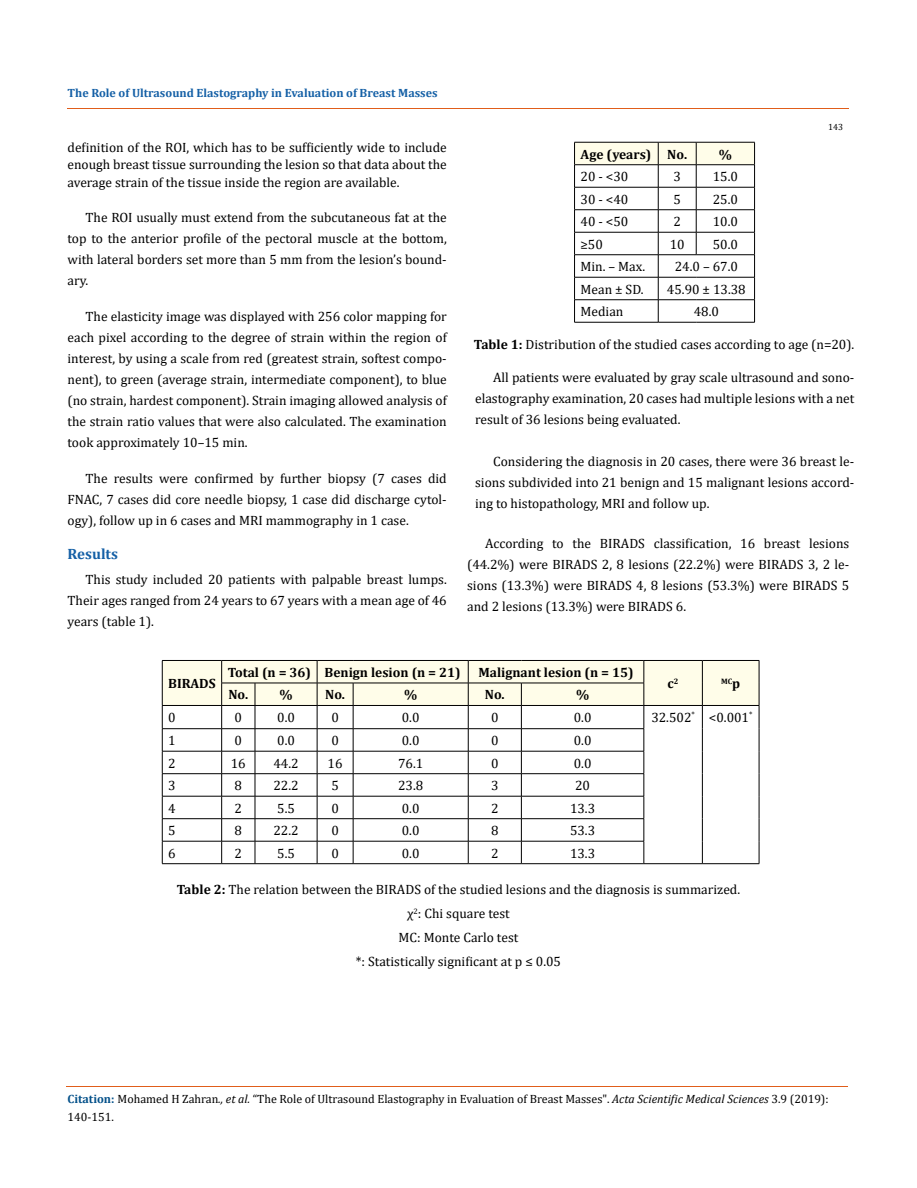
<style>
.page{position:relative;width:917px;height:1188px;background:#fff}
.page>*{position:absolute;margin:0;border:0;box-sizing:border-box;transform-origin:0 0}
.t1{font:700 15px "Cambria";color:#1560a6}
.t2{font:13.5px/21px "Cambria";color:#000;text-align:justify}
.t3{font:700 13.5px "Cambria";color:#000}
.t4{font:12px/18px "Cambria";color:#000}
.t5{font:700 12px "Cambria";color:#1560a6}
.t6{font:9px "Cambria";color:#000}
.t7{font:700 7.8px "Cambria";color:#000}
.s1{font-weight:700}
.s2{font-size:13.5px}
.s3{font-weight:700;color:#035089}
.s4{font-style:italic}
</style>
<div class="page">
<hr style="left:67px;top:109px;width:782px;height:1px;background:#e05d1a">
<svg style="left:574px;top:142px;width:181px;height:180px"></svg>
<hr style="left:574px;top:322px;width:84px;height:1px;background:#000">
<hr style="left:658px;top:322px;width:38px;height:1px;background:#000">
<hr style="left:696px;top:322px;width:58px;height:1px;background:#000">
<svg style="left:162px;top:660px;width:597px;height:204px"></svg>
<hr style="left:162px;top:863px;width:60px;height:1px;background:#000">
<hr style="left:222px;top:863px;width:33px;height:1px;background:#000">
<hr style="left:255px;top:863px;width:62px;height:1px;background:#000">
<hr style="left:317px;top:863px;width:36px;height:1px;background:#000">
<hr style="left:353px;top:863px;width:115px;height:1px;background:#000">
<hr style="left:468px;top:863px;width:53px;height:1px;background:#000">
<hr style="left:521px;top:863px;width:122px;height:1px;background:#000">
<hr style="left:644px;top:863px;width:58px;height:1px;background:#000">
<hr style="left:702px;top:863px;width:57px;height:1px;background:#000">
<hr style="left:66px;top:1086px;width:782px;height:1px;background:#e05d1a">
<p class="t5" style="left:67px;top:84px;width:371px">The Role of Ultrasound Elastography in Evaluation of Breast Masses</p>
<p class="t2" style="left:67px;top:138px;width:381px;line-height:18px">definition of the ROI, which has to be sufficiently wide to include enough breast tissue surrounding the lesion so that data about the average strain of the tissue inside the region are available.</p>
<p class="t2" style="left:68px;top:207px;width:381px;text-indent:18px">The ROI usually must extend from the subcutaneous fat at the top to the anterior profile of the pectoral muscle at the bottom, with lateral borders set more than 5 mm from the lesion’s bound&shy;ary.</p>
<p class="t2" style="left:68px;top:306px;width:381px;text-indent:18px">The elasticity image was displayed with 256 color mapping for each pixel according to the degree of strain within the region of interest, by using a scale from red (greatest strain, softest compo&shy;nent), to green (average strain, intermediate component), to blue (no strain, hardest component). Strain imaging allowed analysis of the strain ratio values that were also calculated. The examination took approximately 10–15 min.</p>
<p class="t2" style="left:68px;top:468px;width:381px;text-indent:18px">The results were confirmed by further biopsy (7 cases did FNAC, 7 cases did core needle biopsy, 1 case did discharge cytol&shy;ogy), follow up in 6 cases and MRI mammography in 1 case.</p>
<p class="t1" style="left:68px;top:543px;width:52px">Results</p>
<p class="t2" style="left:68px;top:569px;width:381px;text-indent:18px">This study included 20 patients with palpable breast lumps.<br>Their ages ranged from 24 years to 67 years with a mean age of 46 years (table 1).</p>
<p class="t6" style="left:828px;top:122px;width:16px">143</p>
<p class="t3" style="left:580px;top:145px;width:108px">Age (years) No.</p>
<p class="t3" style="left:718px;top:145px;width:15px">%</p>
<p class="t2" style="left:580px;top:166px;width:49px">20 - &lt;30</p>
<p class="t2" style="left:673px;top:166px;width:9px">3</p>
<p class="t2" style="left:712px;top:166px;width:27px">15.0</p>
<p class="t2" style="left:580px;top:189px;width:49px">30 - &lt;40</p>
<p class="t2" style="left:673px;top:189px;width:9px">5</p>
<p class="t2" style="left:712px;top:189px;width:27px">25.0</p>
<p class="t2" style="left:580px;top:211px;width:49px">40 - &lt;50</p>
<p class="t2" style="left:673px;top:211px;width:9px">2</p>
<p class="t2" style="left:712px;top:211px;width:27px">10.0</p>
<p class="t2" style="left:580px;top:234px;width:24px">≥50</p>
<p class="t2" style="left:669px;top:234px;width:16px">10</p>
<p class="t2" style="left:712px;top:234px;width:27px">50.0</p>
<p class="t2" style="left:580px;top:256px;width:66px">Min. – Max.</p>
<p class="t2" style="left:674px;top:256px;width:65px">24.0 – 67.0</p>
<p class="t2" style="left:580px;top:279px;width:65px">Mean ± SD.</p>
<p class="t2" style="left:667px;top:279px;width:80px">45.90 ± 13.38</p>
<p class="t2" style="left:580px;top:301px;width:44px">Median</p>
<p class="t2" style="left:693px;top:301px;width:27px">48.0</p>
<p class="t2" style="left:474px;top:334px;width:382px"><span class="s1">Table 1:</span> Distribution of the studied cases according to age (n=20).</p>
<p class="t2" style="left:475px;top:367px;width:381px;text-indent:18px">All patients were evaluated by gray scale ultrasound and sono&shy;elastography examination, 20 cases had multiple lesions with a net result of 36 lesions being evaluated.</p>
<p class="t2" style="left:475px;top:451px;width:381px;text-indent:18px">Considering the diagnosis in 20 cases, there were 36 breast le&shy;sions subdivided into 21 benign and 15 malignant lesions accord&shy;ing to histopathology, MRI and follow up.</p>
<p class="t2" style="left:467px;top:533px;width:384px;text-indent:18px">According to the BIRADS classification, 16 breast lesions (44.2%) were BIRADS 2, 8 lesions (22.2%) were BIRADS 3, 2 le&shy;sions (13.3%) were BIRADS 4, 8 lesions (53.3%) were BIRADS 5 and 2 lesions (13.3%) were BIRADS 6.</p>
<p class="t3" style="left:168px;top:674px;width:49px">BIRADS</p>
<p class="t3" style="left:228px;top:663px;width:234px">Total (n = 36) Benign lesion (n = 21)</p>
<p class="t3" style="left:478px;top:663px;width:157px">Malignant lesion (n = 15)</p>
<p class="t3" style="left:228px;top:685px;width:66px">No. %</p>
<p class="t3" style="left:325px;top:685px;width:21px">No.</p>
<p class="t3" style="left:404px;top:685px;width:15px">%</p>
<p class="t3" style="left:485px;top:685px;width:21px">No.</p>
<p class="t3" style="left:576px;top:685px;width:15px">%</p>
<p class="t3" style="left:667px;top:674px;width:12px">c<sup>2</sup></p>
<p class="t7" style="left:721px;top:676px;width:21px">MC<span class="s2">p</span></p>
<p class="t2" style="left:168px;top:707px;width:9px">0</p>
<p class="t2" style="left:234px;top:707px;width:9px">0</p>
<p class="t2" style="left:277px;top:707px;width:19px">0.0</p>
<p class="t2" style="left:331px;top:707px;width:9px">0</p>
<p class="t2" style="left:402px;top:707px;width:19px">0.0</p>
<p class="t2" style="left:491px;top:707px;width:9px">0</p>
<p class="t2" style="left:573px;top:707px;width:19px">0.0</p>
<p class="t2" style="left:651px;top:707px;width:103px">32.502<sup>*</sup> &lt;0.001<sup>*</sup></p>
<p class="t2" style="left:168px;top:730px;width:9px">1</p>
<p class="t2" style="left:234px;top:730px;width:9px">0</p>
<p class="t2" style="left:277px;top:730px;width:19px">0.0</p>
<p class="t2" style="left:331px;top:730px;width:9px">0</p>
<p class="t2" style="left:402px;top:730px;width:19px">0.0</p>
<p class="t2" style="left:491px;top:730px;width:9px">0</p>
<p class="t2" style="left:573px;top:730px;width:19px">0.0</p>
<p class="t2" style="left:168px;top:753px;width:9px">2</p>
<p class="t2" style="left:231px;top:753px;width:16px">16</p>
<p class="t2" style="left:273px;top:753px;width:27px">44.2</p>
<p class="t2" style="left:327px;top:753px;width:16px">16</p>
<p class="t2" style="left:398px;top:753px;width:27px">76.1</p>
<p class="t2" style="left:491px;top:753px;width:9px">0</p>
<p class="t2" style="left:573px;top:753px;width:19px">0.0</p>
<p class="t2" style="left:168px;top:775px;width:9px">3</p>
<p class="t2" style="left:234px;top:775px;width:9px">8</p>
<p class="t2" style="left:273px;top:775px;width:27px">22.2</p>
<p class="t2" style="left:331px;top:775px;width:9px">5</p>
<p class="t2" style="left:398px;top:775px;width:27px">23.8</p>
<p class="t2" style="left:491px;top:775px;width:9px">3</p>
<p class="t2" style="left:575px;top:775px;width:16px">20</p>
<p class="t2" style="left:168px;top:798px;width:9px">4</p>
<p class="t2" style="left:234px;top:798px;width:9px">2</p>
<p class="t2" style="left:277px;top:798px;width:19px">5.5</p>
<p class="t2" style="left:331px;top:798px;width:9px">0</p>
<p class="t2" style="left:402px;top:798px;width:19px">0.0</p>
<p class="t2" style="left:491px;top:798px;width:9px">2</p>
<p class="t2" style="left:570px;top:798px;width:27px">13.3</p>
<p class="t2" style="left:168px;top:820px;width:9px">5</p>
<p class="t2" style="left:234px;top:820px;width:9px">8</p>
<p class="t2" style="left:273px;top:820px;width:27px">22.2</p>
<p class="t2" style="left:331px;top:820px;width:9px">0</p>
<p class="t2" style="left:402px;top:820px;width:19px">0.0</p>
<p class="t2" style="left:491px;top:820px;width:9px">8</p>
<p class="t2" style="left:570px;top:820px;width:27px">53.3</p>
<p class="t2" style="left:168px;top:843px;width:9px">6</p>
<p class="t2" style="left:234px;top:843px;width:9px">2</p>
<p class="t2" style="left:277px;top:843px;width:19px">5.5</p>
<p class="t2" style="left:331px;top:843px;width:9px">0</p>
<p class="t2" style="left:402px;top:843px;width:19px">0.0</p>
<p class="t2" style="left:491px;top:843px;width:9px">2</p>
<p class="t2" style="left:570px;top:843px;width:27px">13.3</p>
<p class="t2" style="left:177px;top:878px;width:565px;line-height:24px;text-align:center"><span class="s1">Table 2:</span> The relation between the BIRADS of the studied lesions and the diagnosis is summarized. χ<sup>2</sup>: Chi square test<br>MC: Monte Carlo test<br>*: Statistically significant at p ≤ 0.05</p>
<p class="t4" style="left:67px;top:1089px;width:762px"><span class="s3">Citation:</span> Mohamed H Zahran<span class="s4">., et al.</span> “The Role of Ultrasound Elastography in Evaluation of Breast Masses". <span class="s4">Acta Scientific Medical Sciences</span> 3.9 (2019):<br>140-151.</p>
</div>
